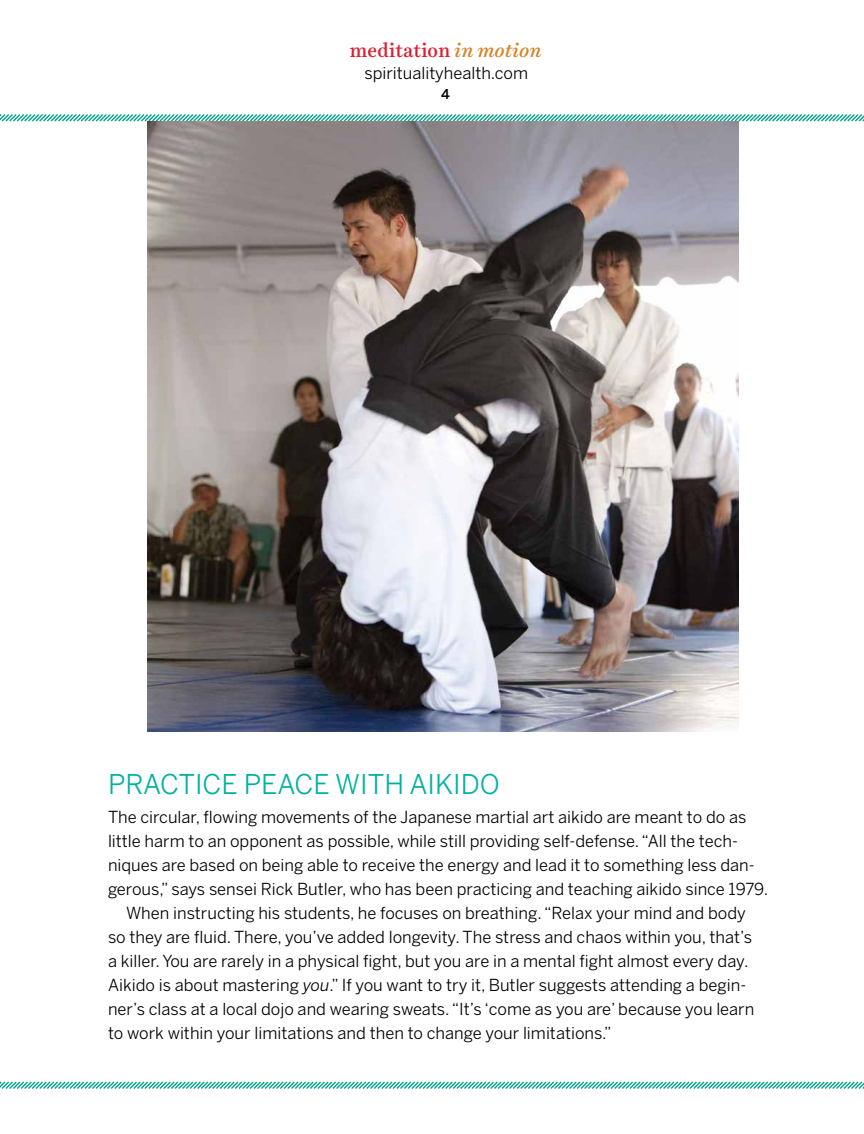
<style>
.page{position:relative;width:864px;height:1134px;background:#fff}
.page>*{position:absolute;margin:0;border:0;box-sizing:border-box;transform-origin:0 0}
.t1{font:27px "Benton Sans";color:#00b09e}
.t2{font:500 19.2px "Harriet Text";color:#d82133}
.t3{font:16.5px "Benton Sans";color:#000}
.t4{font:500 13.5px "Benton Sans";color:#000}
.s1{font-style:italic;color:#d4862b}
.s2{font-style:italic}
</style>
<div class="page">
<svg style="left:0;top:114px;width:864px;height:9px"></svg>
<svg style="left:0;top:1081px;width:864px;height:8px"></svg>
<img style="left:147px;top:122px;width:591px;height:609px">
<p class="t2" style="left:350px;top:37px;width:193px">meditation <span class="s1">in motion</span></p>
<p class="t3" style="left:364px;top:63px;width:165px">spiritualityhealth.com</p>
<p class="t4" style="left:441px;top:87px;width:10px">4</p>
<h1 class="t1" style="left:108px;top:769px;width:393px">PRACTICE PEACE WITH AIKIDO</h1>
<p class="t3" style="left:108px;top:808px;width:640px">The circular, flowing movements of the Japanese martial art aikido are meant to do as</p>
<p class="t3" style="left:108px;top:832px;width:631px">little harm to an opponent as possible, while still providing self-defense. “All the tech-</p>
<p class="t3" style="left:108px;top:856px;width:648px">niques are based on being able to receive the energy and lead it to something less dan-</p>
<p class="t3" style="left:108px;top:880px;width:662px">gerous,” says sensei Rick Butler, who has been practicing and teaching aikido since 1979.</p>
<p class="t3" style="left:126px;top:904px;width:621px">When instructing his students, he focuses on breathing. “Relax your mind and body</p>
<p class="t3" style="left:108px;top:928px;width:646px">so they are fluid. There, you’ve added longevity. The stress and chaos within you, that’s</p>
<p class="t3" style="left:108px;top:952px;width:642px">a killer. You are rarely in a physical fight, but you are in a mental fight almost every day.</p>
<p class="t3" style="left:108px;top:976px;width:640px">Aikido is about mastering <span class="s2">you</span>.” If you want to try it, Butler suggests attending a begin-</p>
<p class="t3" style="left:108px;top:1000px;width:648px">ner’s class at a local dojo and wearing sweats. “It’s ‘come as you are’ because you learn</p>
<p class="t3" style="left:108px;top:1024px;width:505px">to work within your limitations and then to change your limitations.”</p>
</div>
